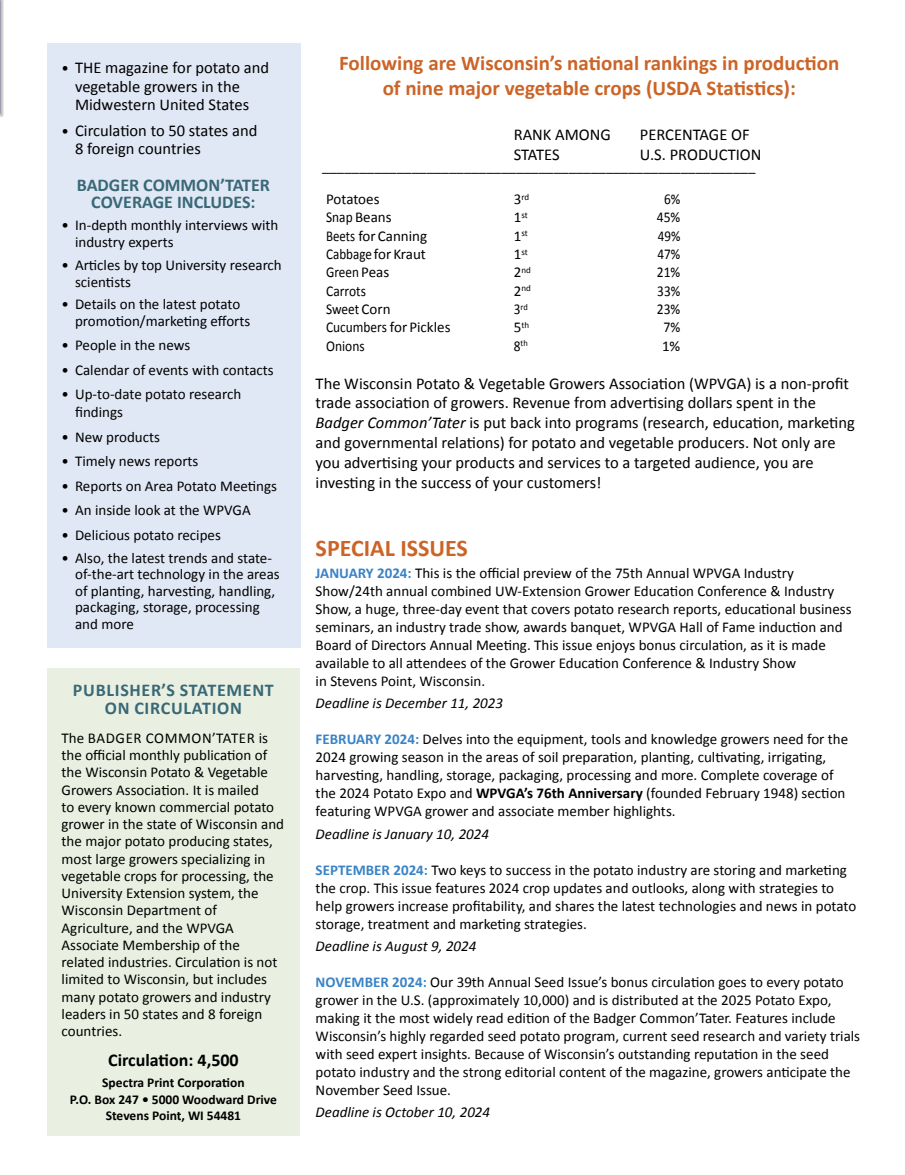
<style>
.page{position:relative;width:905px;height:1175px;background:#fff}
.page>*{position:absolute;margin:0;border:0;box-sizing:border-box;transform-origin:0 0}
.t1{font:700 24px "Calibri";color:#cc6427}
.t2{font:700 21px/25.2px "Calibri";color:#cc6427;text-align:center}
.t3{font:700 18px/16.5px "Calibri";color:#396877;text-align:center}
.t4{font:700 18px/18px "Calibri";letter-spacing:.04em;color:#396877;text-align:center}
.t5{font:700 18px "Calibri";color:#000}
.t6{font:16.5px/19.8px "Calibri";color:#000}
.t7{font:15px/18px "Calibri";color:#000}
.t8{font:italic 15px "Calibri";color:#000}
.t9{font:15px "Calibri";color:#000;scale:.89 1}
.t10{font:15px "Calibri";color:#000;scale:.87 1}
.t11{font:15px "Calibri";color:#000;scale:.86 1}
.t12{font:15px "Calibri";color:#000;scale:.9 1}
.t13{font:15px "Calibri";color:#000;scale:.88 1}
.t14{font:15px "Calibri";color:#000;scale:.91 1}
.t15{font:15px "Calibri";color:#000;scale:.92 1}
.t16{font:700 13.5px/16.5px "Calibri";color:#000;text-align:center}
.t17{font:9px "Calibri";letter-spacing:-.01em;color:#000}
.t18{font:9px "Calibri";letter-spacing:-.01em;color:#000;scale:.93 1}
.s1{font-size:15px}
.s2{font-style:italic}
.s3{font-weight:700;color:#3a83c6}
.s4{font-weight:700}
</style>
<div class="page">
<hr style="left:0;top:0;width:4px;height:118px;background:#000;opacity:.25">
<div style="left:47px;top:44px;width:254px;height:604px;background:#e1e8f5"></div>
<div style="left:47px;top:668px;width:253px;height:467px;background:#eaf0e1"></div>
<p class="t6" style="left:75px;top:58px;width:195px;line-height:18.8px;text-indent:-14px"><span class="s1">•</span> THE magazine for potato and vegetable growers in the<br>Midwestern United States</p>
<p class="t6" style="left:75px;top:121px;width:184px;line-height:18.8px;text-indent:-14px"><span class="s1">•</span> Circulation to 50 states and<br>8 foreign countries</p>
<p class="t3" style="left:77px;top:177px;width:195px">BADGER COMMON’TATER<br>COVERAGE INCLUDES:</p>
<p class="t7" style="left:75px;top:217px;width:205px;line-height:16.5px;text-indent:-13px">• In-depth monthly interviews with industry experts</p>
<p class="t7" style="left:75px;top:257px;width:208px;line-height:16.5px;text-indent:-14px">• Articles by top University research scientists</p>
<p class="t7" style="left:75px;top:296px;width:177px;line-height:16.5px;text-indent:-14px">• Details on the latest potato promotion/marketing efforts</p>
<p class="t7" style="left:62px;top:336px;width:130px">• People in the news</p>
<p class="t7" style="left:62px;top:361px;width:214px">• Calendar of events with contacts</p>
<p class="t7" style="left:75px;top:385px;width:168px;text-indent:-14px">• Up-to-date potato research findings</p>
<p class="t7" style="left:62px;top:428px;width:100px">• New products</p>
<p class="t7" style="left:62px;top:452px;width:138px">• Timely news reports</p>
<p class="t7" style="left:62px;top:477px;width:217px">• Reports on Area Potato Meetings</p>
<p class="t7" style="left:62px;top:501px;width:191px">• An inside look at the WPVGA</p>
<p class="t7" style="left:62px;top:526px;width:161px">• Delicious potato recipes</p>
<p class="t7" style="left:75px;top:550px;width:206px;line-height:16.5px;text-indent:-14px">• Also, the latest trends and state&shy;of-the-art technology in the areas of planting, harvesting, handling, packaging, storage, processing and more</p>
<p class="t4" style="left:73px;top:680px;width:202px">PUBLISHER’S STATEMENT<br>ON CIRCULATION</p>
<p class="t7" style="left:62px;top:729px;width:224px;line-height:17.2px">The BADGER COMMON’TATER is the official monthly publication of the Wisconsin Potato &amp; Vegetable<br>Growers Association. It is mailed<br>to every known commercial potato grower in the state of Wisconsin and the major potato producing states, most large growers specializing in vegetable crops for processing, the<br>University Extension system, the<br>Wisconsin Department of<br>Agriculture, and the WPVGA<br>Associate Membership of the related industries. Circulation is not limited to Wisconsin, but includes many potato growers and industry leaders in 50 states and 8 foreign countries.</p>
<p class="t5" style="left:108px;top:1048px;width:132px">Circulation: 4,500</p>
<p class="t16" style="left:70px;top:1074px;width:208px">Spectra Print Corporation<br>P.O. Box 247 • 5000 Woodward Drive<br>Stevens Point, WI 54481</p>
<h2 class="t2" style="left:339px;top:50px;width:501px">Following are Wisconsin’s national rankings in production of nine major vegetable crops (USDA Statistics):</h2>
<p class="t6" style="left:513px;top:125px;width:99px">RANK AMONG</p>
<p class="t6" style="left:639px;top:125px;width:111px">PERCENTAGE OF</p>
<p class="t6" style="left:513px;top:144px;width:47px">STATES</p>
<p class="t6" style="left:639px;top:144px;width:123px">U.S. PRODUCTION</p>
<p class="t7" style="left:322px;top:150px;width:435px;line-height:32.7px">__________________________________________________________<br>Potatoes</p>
<p class="t17" style="left:513px;top:191px;width:17px"><span class="s1">3</span>rd</p>
<p class="t9" style="left:664px;top:190px;width:20px">6%</p>
<p class="t9" style="left:326px;top:208px;width:75px">Snap Beans</p>
<p class="t17" style="left:513px;top:209px;width:16px"><span class="s1">1</span>st</p>
<p class="t14" style="left:656px;top:208px;width:27px">45%</p>
<p class="t11" style="left:326px;top:226px;width:119px">Beets for Canning</p>
<p class="t17" style="left:513px;top:228px;width:16px"><span class="s1">1</span>st</p>
<p class="t10" style="left:657px;top:226px;width:27px">49%</p>
<p class="t10" style="left:326px;top:245px;width:116px">Cabbage for Kraut</p>
<p class="t17" style="left:513px;top:246px;width:16px"><span class="s1">1</span>st</p>
<p class="t13" style="left:657px;top:245px;width:27px">47%</p>
<p class="t13" style="left:326px;top:263px;width:73px">Green Peas</p>
<p class="t17" style="left:513px;top:264px;width:19px"><span class="s1">2</span>nd</p>
<p class="t14" style="left:656px;top:263px;width:27px">21%</p>
<p class="t12" style="left:326px;top:281px;width:46px">Carrots</p>
<p class="t17" style="left:513px;top:283px;width:19px"><span class="s1">2</span>nd</p>
<p class="t9" style="left:657px;top:281px;width:27px">33%</p>
<p class="t9" style="left:326px;top:300px;width:74px">Sweet Corn</p>
<p class="t18" style="left:513px;top:301px;width:17px"><span class="s1">3</span>rd</p>
<p class="t14" style="left:656px;top:300px;width:27px">23%</p>
<p class="t9" style="left:326px;top:318px;width:141px">Cucumbers for Pickles</p>
<p class="t17" style="left:513px;top:319px;width:17px"><span class="s1">5</span>th</p>
<p class="t15" style="left:663px;top:318px;width:20px">7%</p>
<p class="t12" style="left:326px;top:336px;width:44px">Onions</p>
<p class="t18" style="left:513px;top:337px;width:17px"><span class="s1">8</span>th</p>
<p class="t7" style="left:662px;top:337px;width:20px">1%</p>
<p class="t6" style="left:315px;top:373px;width:540px">The Wisconsin Potato &amp; Vegetable Growers Association (WPVGA) is a non-profit trade association of growers. Revenue from advertising dollars spent in the <span class="s2">Badger Common’Tater</span> is put back into programs (research, education, marketing and governmental relations) for potato and vegetable producers. Not only are you advertising your products and services to a targeted audience, you are investing in the success of your customers!</p>
<h1 class="t1" style="left:315px;top:532px;width:154px">SPECIAL ISSUES</h1>
<p class="t7" style="left:315px;top:564px;width:537px"><span class="s3">JANUARY 2024:</span> This is the official preview of the 75th Annual WPVGA Industry Show/24th annual combined UW-Extension Grower Education Conference &amp; Industry Show, a huge, three-day event that covers potato research reports, educational business seminars, an industry trade show, awards banquet, WPVGA Hall of Fame induction and Board of Directors Annual Meeting. This issue enjoys bonus circulation, as it is made available to all attendees of the Grower Education Conference &amp; Industry Show<br>in Stevens Point, Wisconsin.</p>
<p class="t8" style="left:315px;top:693px;width:189px">Deadline is December 11, 2023</p>
<p class="t7" style="left:315px;top:730px;width:534px"><span class="s3">FEBRUARY 2024:</span> Delves into the equipment, tools and knowledge growers need for the 2024 growing season in the areas of soil preparation, planting, cultivating, irrigating, harvesting, handling, storage, packaging, processing and more. Complete coverage of the 2024 Potato Expo and <span class="s4">WPVGA’s 76th Anniversary</span> (founded February 1948) section featuring WPVGA grower and associate member highlights.</p>
<p class="t8" style="left:315px;top:823px;width:175px">Deadline is January 10, 2024</p>
<p class="t7" style="left:315px;top:860px;width:542px"><span class="s3">SEPTEMBER 2024:</span> Two keys to success in the potato industry are storing and marketing the crop. This issue features 2024 crop updates and outlooks, along with strategies to help growers increase profitability, and shares the latest technologies and news in potato storage, treatment and marketing strategies.</p>
<p class="t8" style="left:315px;top:935px;width:162px">Deadline is August 9, 2024</p>
<p class="t7" style="left:315px;top:973px;width:546px"><span class="s3">NOVEMBER 2024:</span> Our 39th Annual Seed Issue’s bonus circulation goes to every potato grower in the U.S. (approximately 10,000) and is distributed at the 2025 Potato Expo, making it the most widely read edition of the Badger Common’Tater. Features include Wisconsin’s highly regarded seed potato program, current seed research and variety trials with seed expert insights. Because of Wisconsin’s outstanding reputation in the seed potato industry and the strong editorial content of the magazine, growers anticipate the November Seed Issue.</p>
<p class="t8" style="left:315px;top:1102px;width:176px">Deadline is October 10, 2024</p>
</div>
